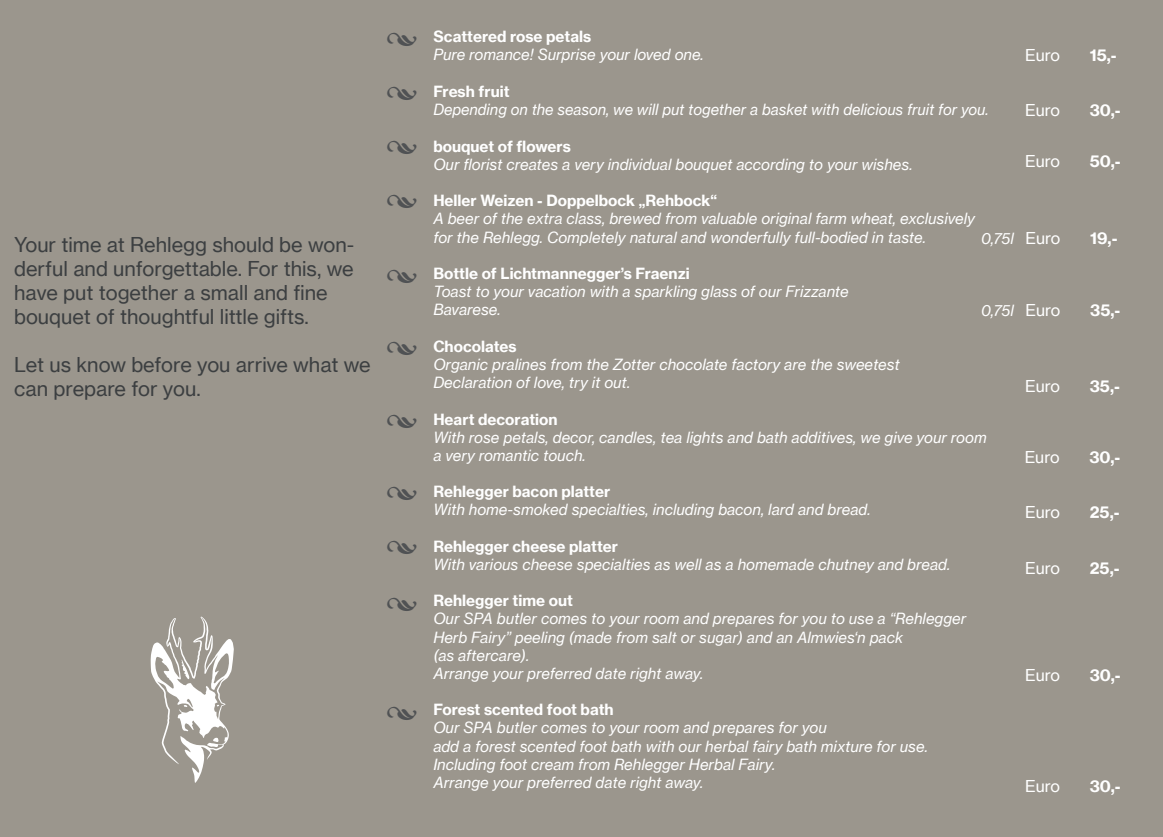
<style>
.page{position:relative;width:1163px;height:837px;background:#fff}
.page>*{position:absolute;margin:0;border:0;box-sizing:border-box;transform-origin:0 0}
.t1{font:30px "Minion Pro";color:#505254}
.t2{font:20px/24px "Neue Haas Grotesk Text Pro";color:#3c3f41}
.t3{font:700 16px "Neue Haas Grotesk Text Pro";color:#fff}
.t4{font:16px "Neue Haas Grotesk Text Pro";letter-spacing:-.01em;color:#fff}
.t5{font:italic 15px/18.2px "Neue Haas Grotesk Text Pro";color:#fff}
.t6{font:700 15px "Neue Haas Grotesk Text Pro";color:#fff}
.s1{font-style:normal;font-size:16px}
</style>
<div class="page">
<div style="left:0;top:0;width:1162px;height:836px;background:#9b968d"></div>
<svg style="left:150px;top:616px;width:84px;height:167px"></svg>
<p class="t2" style="left:14px;top:232px;width:341px">Your time at Rehlegg should be won&shy;derful and unforgettable. For this, we have put together a small and fine bouquet of thoughtful little gifts.</p>
<p class="t2" style="left:14px;top:352px;width:358px">Let us know before you arrive what we can prepare for you.</p>
<p class="t1" style="left:385px;top:17px;width:34px">•</p>
<p class="t1" style="left:385px;top:72px;width:34px">•</p>
<p class="t1" style="left:385px;top:125px;width:34px">•</p>
<p class="t1" style="left:385px;top:179px;width:34px">•</p>
<p class="t1" style="left:385px;top:254px;width:34px">•</p>
<p class="t1" style="left:385px;top:326px;width:34px">•</p>
<p class="t1" style="left:385px;top:398px;width:34px">•</p>
<p class="t1" style="left:385px;top:471px;width:34px">•</p>
<p class="t1" style="left:385px;top:525px;width:34px">•</p>
<p class="t1" style="left:385px;top:581px;width:34px">•</p>
<p class="t1" style="left:385px;top:691px;width:34px">•</p>
<p class="t6" style="left:433px;top:27px;width:159px">Scattered rose petals</p>
<p class="t5" style="left:433px;top:46px;width:272px">Pure romance! Surprise your loved one.</p>
<p class="t6" style="left:433px;top:82px;width:78px">Fresh fruit</p>
<p class="t5" style="left:433px;top:100px;width:556px">Depending on the season, we will put together a basket with delicious fruit for you.</p>
<p class="t6" style="left:433px;top:137px;width:139px">bouquet of flowers</p>
<p class="t5" style="left:433px;top:155px;width:480px">Our florist creates a very individual bouquet according to your wishes.</p>
<p class="t6" style="left:433px;top:191px;width:285px">Heller Weizen - Doppelbock „Rehbock“</p>
<p class="t5" style="left:433px;top:210px;width:543px">A beer of the extra class, brewed from valuable original farm wheat, exclusively for the Rehlegg. Completely natural and wonderfully full-bodied in taste.</p>
<p class="t6" style="left:433px;top:264px;width:258px">Bottle of Lichtmannegger’s Fraenzi</p>
<p class="t5" style="left:433px;top:282px;width:417px">Toast to your vacation with a sparkling glass of our Frizzante</p>
<p class="t5" style="left:433px;top:300px;width:69px">Bavarese.</p>
<p class="t6" style="left:433px;top:337px;width:85px">Chocolates</p>
<p class="t5" style="left:433px;top:355px;width:468px">Organic pralines from the Zotter chocolate factory are the sweetest</p>
<p class="t5" style="left:433px;top:373px;width:198px">Declaration of love, try it out.</p>
<p class="t6" style="left:433px;top:409px;width:126px">Heart decoration</p>
<p class="t5" style="left:433px;top:428px;width:554px">With rose petals, decor, candles, tea lights and bath additives, we give your room a very romantic touch.</p>
<p class="t6" style="left:433px;top:482px;width:178px">Rehlegger bacon platter</p>
<p class="t5" style="left:433px;top:500px;width:438px">With home-smoked specialties, including bacon, lard and bread.</p>
<p class="t6" style="left:433px;top:536px;width:186px">Rehlegger cheese platter</p>
<p class="t5" style="left:433px;top:555px;width:518px">With various cheese specialties as well as a homemade chutney and bread.</p>
<p class="t6" style="left:433px;top:591px;width:141px">Rehlegger time out</p>
<p class="t5" style="left:433px;top:609px;width:534px">Our SPA butler comes to your room and prepares for you to use a “Rehlegger<br>Herb Fairy” peeling (made from salt or sugar) and an Almwies‘n pack</p>
<p class="t5" style="left:433px;top:646px;width:97px">(as aftercare).</p>
<p class="t5" style="left:433px;top:664px;width:271px">Arrange your preferred date right away.</p>
<p class="t6" style="left:433px;top:700px;width:182px">Forest scented foot bath</p>
<p class="t5" style="left:433px;top:718px;width:395px">Our SPA butler comes to your room and prepares for you</p>
<p class="t5" style="left:433px;top:736px;width:496px">add a forest scented foot bath with our herbal fairy bath mixture for use.</p>
<p class="t5" style="left:433px;top:754px;width:343px">Including foot cream from Rehlegger Herbal Fairy.</p>
<p class="t5" style="left:433px;top:773px;width:271px">Arrange your preferred date right away.</p>
<p class="t4" style="left:1025px;top:46px;width:36px">Euro</p>
<p class="t3" style="left:1089px;top:45px;width:28px">15,-</p>
<p class="t4" style="left:1025px;top:101px;width:36px">Euro</p>
<p class="t3" style="left:1089px;top:100px;width:32px">30,-</p>
<p class="t4" style="left:1025px;top:152px;width:36px">Euro</p>
<p class="t3" style="left:1089px;top:151px;width:32px">50,-</p>
<p class="t5" style="left:981px;top:229px;width:81px">0,75l <span class="s1">Euro</span></p>
<p class="t3" style="left:1089px;top:228px;width:29px">19,-</p>
<p class="t5" style="left:981px;top:301px;width:81px">0,75l <span class="s1">Euro</span></p>
<p class="t3" style="left:1089px;top:300px;width:32px">35,-</p>
<p class="t4" style="left:1025px;top:376px;width:36px">Euro</p>
<p class="t3" style="left:1089px;top:375px;width:32px">35,-</p>
<p class="t4" style="left:1024px;top:447px;width:36px">Euro</p>
<p class="t3" style="left:1089px;top:447px;width:32px">30,-</p>
<p class="t4" style="left:1025px;top:502px;width:36px">Euro</p>
<p class="t3" style="left:1089px;top:501px;width:31px">25,-</p>
<p class="t4" style="left:1025px;top:557px;width:36px">Euro</p>
<p class="t3" style="left:1089px;top:557px;width:31px">25,-</p>
<p class="t4" style="left:1025px;top:665px;width:36px">Euro</p>
<p class="t3" style="left:1089px;top:664px;width:32px">30,-</p>
<p class="t4" style="left:1025px;top:775px;width:36px">Euro</p>
<p class="t3" style="left:1089px;top:775px;width:32px">30,-</p>
</div>
